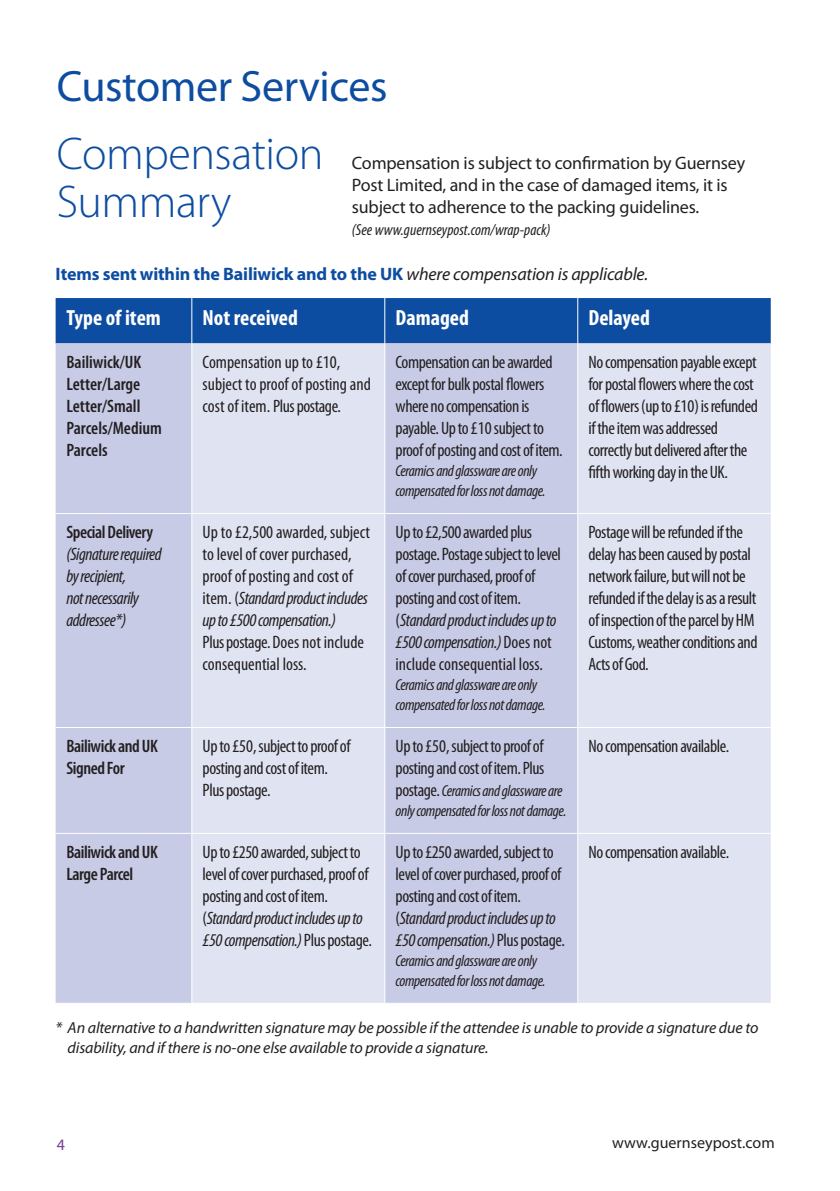
<style>
.page{position:relative;width:840px;height:1191px;background:#fff}
.page>*{position:absolute;margin:0;border:0;box-sizing:border-box;transform-origin:0 0}
.t1{font:300 46px/48px "Myriad Pro";letter-spacing:-.01em;color:#0d4da1}
.t2{font:44px "Myriad Pro";letter-spacing:-.01em;color:#0d4da1}
.t3{font:700 condensed 22px "Myriad Pro";color:#fff}
.t4{font:condensed 18px/22px "Myriad Pro";letter-spacing:-.025em;color:#231f20}
.t5{font:condensed 18px/22px "Myriad Pro";color:#231f20}
.t6{font:18px/22px "Myriad Pro";letter-spacing:-.01em;color:#231f20}
.t7{font:700 18px "Myriad Pro";letter-spacing:-.01em;color:#0d4da1}
.t8{font:600 condensed 18px/22px "Myriad Pro";letter-spacing:-.02em;color:#231f20}
.t9{font:600 condensed 18px/22px "Myriad Pro";color:#231f20}
.t10{font:italic condensed 18px/22px "Myriad Pro";letter-spacing:-.025em;color:#231f20}
.t11{font:italic condensed 16px/20px "Myriad Pro";letter-spacing:-.025em;color:#231f20}
.t12{font:italic 16px/20px "Myriad Pro";letter-spacing:-.01em;color:#231f20}
.t13{font:italic condensed 16px "Myriad Pro";color:#231f20}
.t14{font:16px "Myriad Pro";color:#231f20}
.t15{font:16px "Myriad Pro";color:#773e8d}
.s1{font-weight:400;font-style:italic;color:#231f20}
.s2{font-style:italic}
.s3{font-style:normal;font-size:18px}
</style>
<div class="page">
<div style="left:56px;top:298px;width:714px;height:45px;background:#0d4da1"></div>
<div style="left:56px;top:343px;width:135px;height:659px;background:#c7cbe6"></div>
<svg style="left:192px;top:343px;width:578px;height:659px;fill:#e0e4f2"></svg>
<hr style="left:191px;top:298px;width:1px;height:45px;background:#fff">
<hr style="left:384px;top:298px;width:1px;height:45px;background:#fff">
<hr style="left:577px;top:298px;width:1px;height:45px;background:#fff">
<hr style="left:384px;top:343px;width:1px;height:170px;background:#fff">
<hr style="left:577px;top:343px;width:1px;height:170px;background:#fff">
<hr style="left:56px;top:513px;width:136px;height:1px;background:#fff">
<hr style="left:192px;top:513px;width:192px;height:1px;background:#fff">
<hr style="left:384px;top:513px;width:193px;height:1px;background:#fff">
<hr style="left:384px;top:514px;width:1px;height:213px;background:#fff">
<hr style="left:577px;top:513px;width:193px;height:1px;background:#fff">
<hr style="left:577px;top:514px;width:1px;height:213px;background:#fff">
<hr style="left:56px;top:727px;width:136px;height:1px;background:#fff">
<hr style="left:192px;top:727px;width:192px;height:1px;background:#fff">
<hr style="left:384px;top:727px;width:193px;height:1px;background:#fff">
<hr style="left:384px;top:728px;width:1px;height:105px;background:#fff">
<hr style="left:577px;top:727px;width:193px;height:1px;background:#fff">
<hr style="left:577px;top:728px;width:1px;height:105px;background:#fff">
<hr style="left:56px;top:833px;width:136px;height:1px;background:#fff">
<hr style="left:192px;top:833px;width:192px;height:1px;background:#fff">
<hr style="left:384px;top:833px;width:193px;height:1px;background:#fff">
<hr style="left:384px;top:834px;width:1px;height:168px;background:#fff">
<hr style="left:577px;top:833px;width:193px;height:1px;background:#fff">
<hr style="left:577px;top:834px;width:1px;height:168px;background:#fff">
<h2 class="t2" style="left:57px;top:59px;width:332px">Customer Services</h2>
<h1 class="t1" style="left:57px;top:131px;width:268px">Compensation<br>Summary</h1>
<p class="t6" style="left:351px;top:152px;width:394px">Compensation is subject to confirmation by Guernsey<br>Post Limited, and in the case of damaged items, it is subject to adherence to the packing guidelines.</p>
<p class="t13" style="left:351px;top:220px;width:200px">(See www.guernseypost.com/wrap-pack)</p>
<p class="t7" style="left:56px;top:262px;width:593px">Items sent within the Bailiwick and to the UK <span class="s1">where compensation is applicable.</span></p>
<p class="t3" style="left:66px;top:304px;width:96px">Type of item</p>
<p class="t3" style="left:202px;top:304px;width:97px">Not received</p>
<p class="t3" style="left:395px;top:304px;width:75px">Damaged</p>
<p class="t3" style="left:588px;top:304px;width:63px">Delayed</p>
<p class="t9" style="left:66px;top:351px;width:97px">Bailiwick/UK<br>Letter/Large<br>Letter/Small<br>Parcels/Medium<br>Parcels</p>
<p class="t5" style="left:202px;top:351px;width:170px">Compensation up to £10, subject to proof of posting and cost of item. Plus postage.</p>
<p class="t4" style="left:395px;top:351px;width:169px">Compensation can be awarded except for bulk postal flowers where no compensation is payable. Up to £10 subject to proof of posting and cost of item.</p>
<p class="t11" style="left:395px;top:461px;width:151px">Ceramics and glassware are only compensated for loss not damage.</p>
<p class="t4" style="left:588px;top:351px;width:171px">No compensation payable except for postal flowers where the cost of flowers (up to £10) is refunded if the item was addressed correctly but delivered after the fifth working day in the UK.</p>
<p class="t8" style="left:66px;top:522px;width:88px">Special Delivery</p>
<p class="t10" style="left:66px;top:543px;width:97px">(Signature required by recipient,<br>not necessarily addressee*)</p>
<p class="t5" style="left:202px;top:521px;width:169px">Up to £2,500 awarded, subject to level of cover purchased, proof of posting and cost of item. (<span class="s2">Standard product includes up to £500 compensation.)</span></p>
<p class="t5" style="left:202px;top:631px;width:163px">Plus postage. Does not include consequential loss.</p>
<p class="t4" style="left:395px;top:521px;width:167px">Up to £2,500 awarded plus postage. Postage subject to level of cover purchased, proof of posting and cost of item. (<span class="s2">Standard product includes up to £500 compensation.)</span> Does not include consequential loss.</p>
<p class="t11" style="left:395px;top:675px;width:151px">Ceramics and glassware are only compensated for loss not damage.</p>
<p class="t8" style="left:66px;top:735px;width:93px">Bailiwick and UK<br>Signed For</p>
<p class="t4" style="left:202px;top:735px;width:149px">Up to £50, subject to proof of posting and cost of item.<br>Plus postage.</p>
<p class="t4" style="left:395px;top:735px;width:150px">Up to £50, subject to proof of posting and cost of item. Plus</p>
<p class="t11" style="left:395px;top:781px;width:172px"><span class="s3">postage.</span> Ceramics and glassware are only compensated for loss not damage.</p>
<p class="t8" style="left:66px;top:841px;width:93px">Bailiwick and UK<br>Large Parcel</p>
<p class="t4" style="left:202px;top:841px;width:171px">Up to £250 awarded, subject to level of cover purchased, proof of posting and cost of item. (<span class="s2">Standard product includes up to £50 compensation.)</span> Plus postage.</p>
<p class="t4" style="left:395px;top:841px;width:171px">Up to £250 awarded, subject to level of cover purchased, proof of posting and cost of item. (<span class="s2">Standard product includes up to £50 compensation.)</span> Plus postage.</p>
<p class="t11" style="left:395px;top:950px;width:151px">Ceramics and glassware are only compensated for loss not damage.</p>
<p class="t4" style="left:588px;top:521px;width:170px">Postage will be refunded if the delay has been caused by postal network failure, but will not be refunded if the delay is as a result of inspection of the parcel by HM<br>Customs, weather conditions and<br>Acts of God.</p>
<p class="t4" style="left:588px;top:735px;width:142px">No compensation available.</p>
<p class="t4" style="left:588px;top:841px;width:142px">No compensation available.</p>
<p class="t12" style="left:68px;top:1017px;width:692px;text-indent:-12px">* An alternative to a handwritten signature may be possible if the attendee is unable to provide a signature due to disability, and if there is no-one else available to provide a signature.</p>
<p class="t15" style="left:57px;top:1134px;width:10px">4</p>
<p class="t14" style="left:612px;top:1133px;width:164px">www.guernseypost.com</p>
</div>
